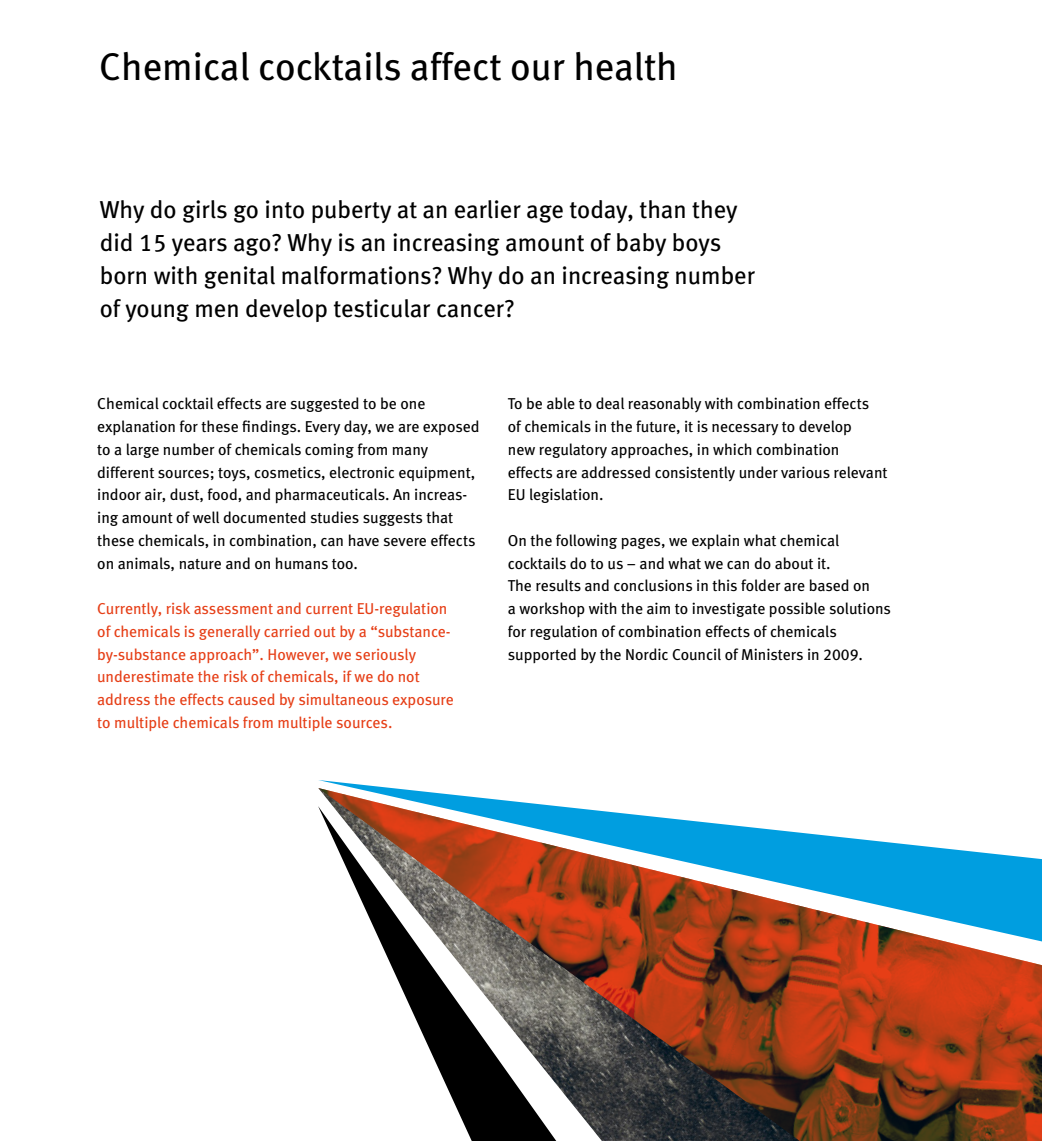
<style>
.page{position:relative;width:1042px;height:1141px;background:#fff}
.page>*{position:absolute;margin:0;border:0;box-sizing:border-box;transform-origin:0 0}
.Rubrik{font:38.5px "Meta Book LF";color:#000}
.MAnchet{font:24.5px/33.2px "Meta Book LF";color:#000}
.Brød{font:15.75px/22.8px "Meta Book LF";color:#000}
.Brød-2{font:15.75px/22.8px "Meta Book LF";color:#e63e16}
</style>
<div class="page">
<img style="left:800px;top:941px;width:242px;height:200px">
<img style="left:600px;top:941px;width:200px;height:200px">
<svg style="left:318px;top:780px;width:724px;height:161px"></svg>
<svg style="left:318px;top:806px;width:282px;height:335px"></svg>
<p class="Rubrik" style="left:99px;top:44px;width:580px">Chemical cocktails affect our health</p>
<p class="MAnchet" style="left:100px;top:192px;width:657px">Why do girls go into puberty at an earlier age today, than they did 15 years ago? Why is an increasing amount of baby boys born with genital malformations? Why do an increasing number of young men develop testicular cancer?</p>
<p class="Brød" style="left:97px;top:392px;width:384px">Chemical cocktail effects are suggested to be one explanation for these findings. Every day, we are exposed to a large number of chemicals coming from many different sources; toys, cosmetics, electronic equipment, indoor air, dust, food, and pharmaceuticals. An increas&shy;ing amount of well documented studies suggests that these chemicals, in combination, can have severe effects on animals, nature and on humans too.</p>
<p class="Brød-2" style="left:97px;top:597px;width:358px">Currently, risk assessment and current EU-regulation of chemicals is generally carried out by a “substance&shy;by-substance approach”. However, we seriously underestimate the risk of chemicals, if we do not address the effects caused by simultaneous exposure to multiple chemicals from multiple sources.</p>
<p class="Brød" style="left:508px;top:392px;width:381px">To be able to deal reasonably with combination effects<br>of chemicals in the future, it is necessary to develop<br>new regulatory approaches, in which combination effects are addressed consistently under various relevant EU legislation.</p>
<p class="Brød" style="left:508px;top:529px;width:385px">On the following pages, we explain what chemical cocktails do to us – and what we can do about it.<br>The results and conclusions in this folder are based on<br>a workshop with the aim to investigate possible solutions for regulation of combination effects of chemicals supported by the Nordic Council of Ministers in 2009.</p>
</div>
